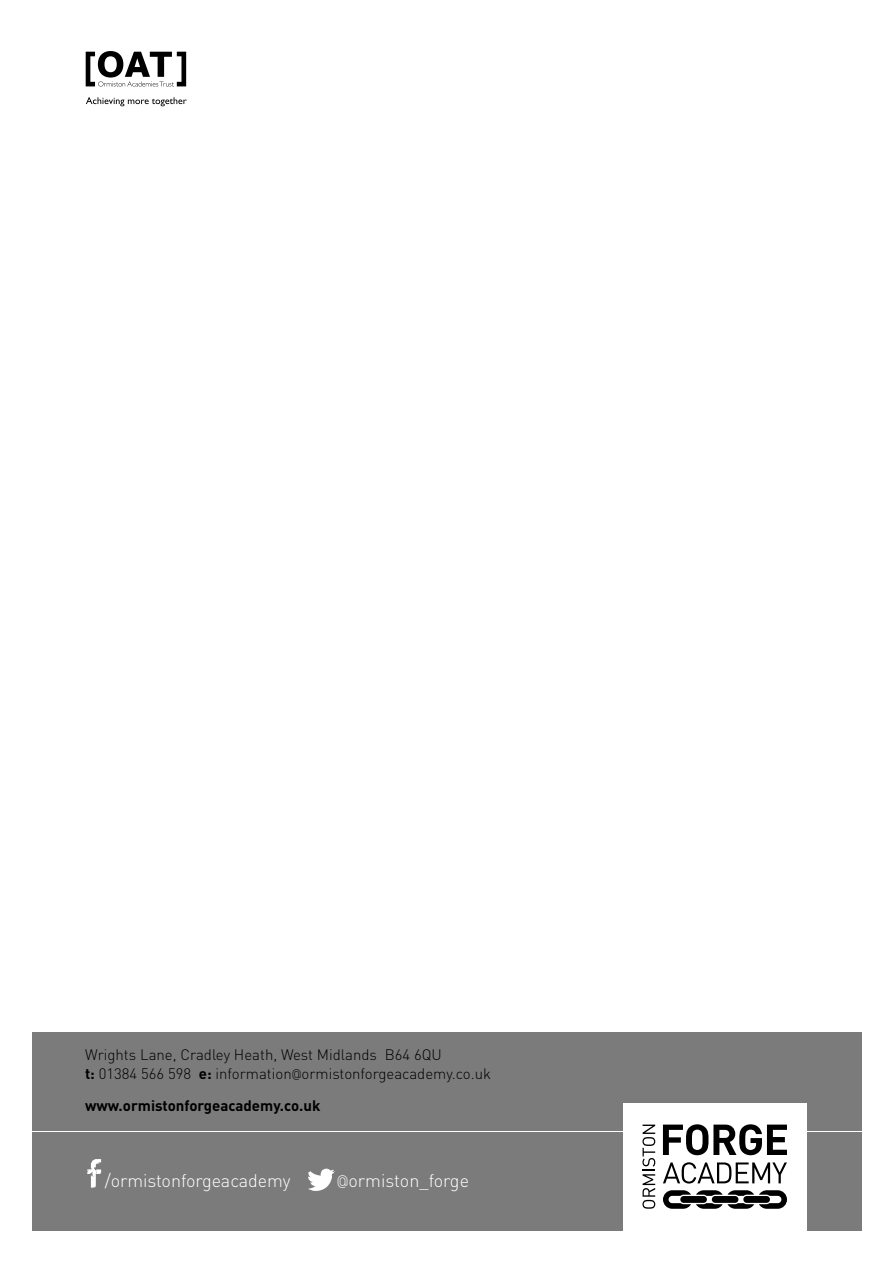
<style>
.page{position:relative;width:893px;height:1263px;background:#fff}
.page>*{position:absolute;margin:0;border:0;box-sizing:border-box;transform-origin:0 0}
.t1{font:300 18px "DIN";letter-spacing:-.005em;color:#fff}
.t2{font:300 15px/19.5px "DIN";color:#000}
.t3{font:700 15px "DIN";color:#000}
.s1{font-weight:700}
.s2{font-family:"Gaden Sans";font-weight:400}
</style>
<div class="page">
<div style="left:32px;top:1033px;width:829px;height:98px;background:#7c7b7b"></div>
<div style="left:32px;top:1133px;width:829px;height:98px;background:#7c7b7b"></div>
<div style="left:623px;top:1103px;width:183px;height:128px;background:#fff"></div>
<svg style="left:663px;top:1190px;width:124px;height:19px"></svg>
<div style="left:680px;top:1196px;width:27px;height:7px;background:#000;border-radius:3px"></div>
<div style="left:743px;top:1196px;width:27px;height:7px;background:#000;border-radius:3px"></div>
<div style="left:712px;top:1196px;width:26px;height:7px;background:#000;border-radius:3px"></div>
<svg style="left:663px;top:1124px;width:124px;height:31px"></svg>
<svg style="left:642px;top:1124px;width:13px;height:85px"></svg>
<svg style="left:663px;top:1162px;width:124px;height:21px"></svg>
<svg style="left:86px;top:51px;width:100px;height:35px"></svg>
<svg style="left:86px;top:97px;width:101px;height:9px"></svg>
<img style="left:308px;top:1168px;width:26px;height:23px">
<img style="left:87px;top:1159px;width:15px;height:29px">
<p class="t2" style="left:85px;top:1044px;width:407px">Wrights Lane, Cradley Heath, West Midlands B64 6QU<br><span class="s1">t:</span> 01384 566 598 <span class="s1">e:</span> information<span class="s2">@</span>ormistonforgeacademy.co.uk</p>
<p class="t3" style="left:85px;top:1096px;width:237px">www.ormistonforgeacademy.co.uk</p>
<p class="t1" style="left:105px;top:1169px;width:187px">/ormistonforgeacademy</p>
<p class="t1" style="left:337px;top:1169px;width:134px"><span class="s2">@</span>ormiston_forge</p>
</div>
